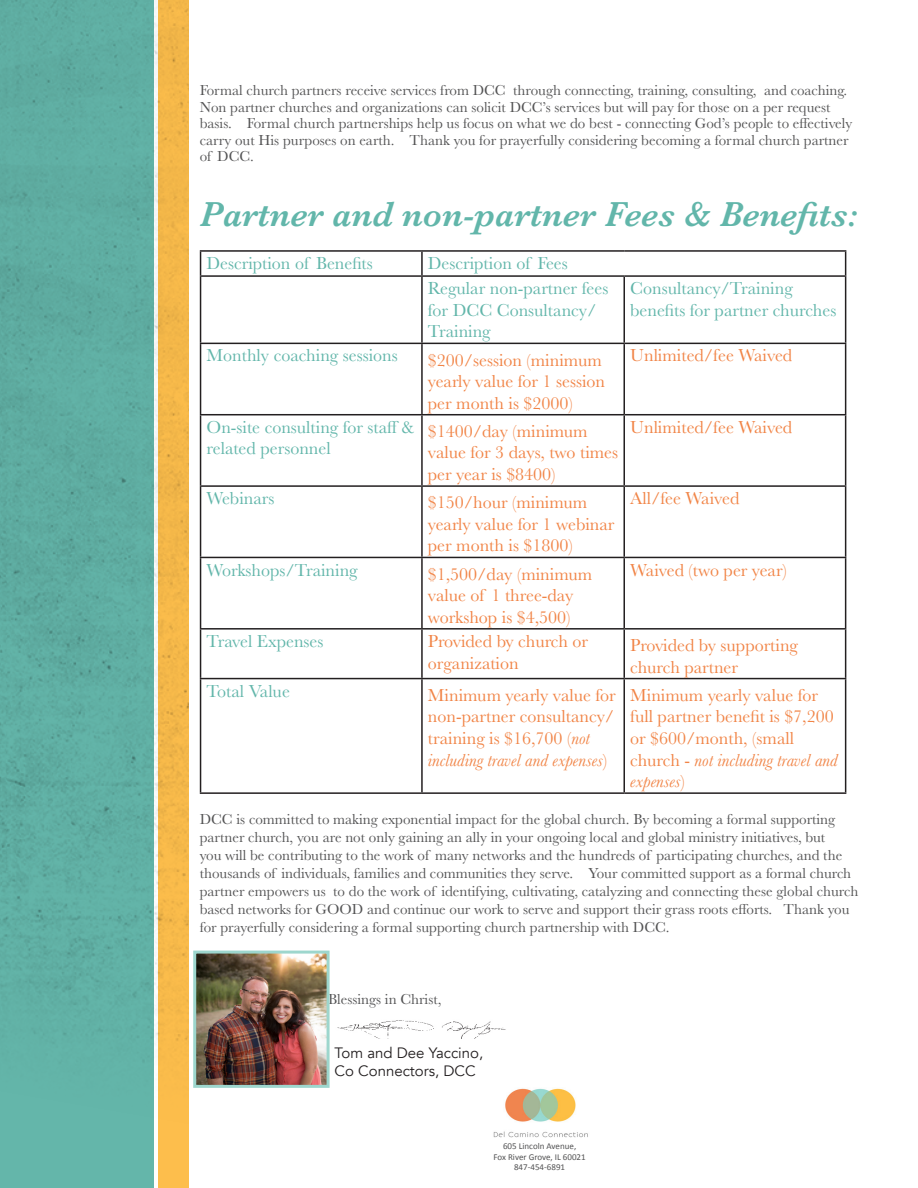
<style>
.page{position:relative;width:918px;height:1188px;background:#fff}
.page>*{position:absolute;margin:0;border:0;box-sizing:border-box;transform-origin:0 0}
.t1{font:italic 600 36px "Baskerville";color:#62b6aa}
.t2{font:18px/21.6px "Baskerville";color:#f18446}
.t3{font:18px/21.6px "Baskerville";color:#62b6aa}
.t4{font:15px/18px "Baskerville";color:#535354}
.t5{font:15px "Avenir";color:#231f20}
.t6{font:9px/10.8px "Calibri";color:#535354;text-align:center}
.s1{font-style:italic}
</style>
<div class="page">
<img style="left:153px;top:0;width:36px;height:1175px">
<div style="left:0;top:0;width:153px;height:1188px;background:#5faea3"></div>
<hr style="left:200px;top:250px;width:222px;height:2px;background:#231f20">
<svg style="left:200px;top:252px;width:1px;height:23px"></svg>
<hr style="left:422px;top:250px;width:202px;height:2px;background:#231f20">
<hr style="left:421px;top:252px;width:2px;height:23px;background:#231f20">
<hr style="left:624px;top:250px;width:222px;height:2px;background:#231f20">
<svg style="left:845px;top:252px;width:1px;height:23px"></svg>
<hr style="left:200px;top:275px;width:222px;height:2px;background:#231f20">
<hr style="left:200px;top:277px;width:1px;height:66px;background:#231f20">
<hr style="left:422px;top:275px;width:202px;height:2px;background:#231f20">
<hr style="left:421px;top:277px;width:2px;height:66px;background:#231f20">
<hr style="left:624px;top:275px;width:222px;height:2px;background:#231f20">
<hr style="left:623px;top:277px;width:2px;height:66px;background:#231f20">
<hr style="left:845px;top:277px;width:1px;height:66px;background:#231f20">
<hr style="left:200px;top:343px;width:222px;height:1px;background:#231f20">
<hr style="left:200px;top:344px;width:1px;height:70px;background:#231f20">
<hr style="left:422px;top:343px;width:202px;height:1px;background:#231f20">
<hr style="left:421px;top:344px;width:2px;height:70px;background:#231f20">
<hr style="left:624px;top:343px;width:222px;height:1px;background:#231f20">
<hr style="left:623px;top:344px;width:2px;height:70px;background:#231f20">
<hr style="left:845px;top:344px;width:1px;height:70px;background:#231f20">
<hr style="left:200px;top:414px;width:222px;height:1px;background:#231f20">
<hr style="left:200px;top:415px;width:1px;height:70px;background:#231f20">
<hr style="left:422px;top:414px;width:202px;height:1px;background:#231f20">
<hr style="left:421px;top:415px;width:2px;height:70px;background:#231f20">
<hr style="left:624px;top:414px;width:222px;height:1px;background:#231f20">
<hr style="left:623px;top:415px;width:2px;height:70px;background:#231f20">
<hr style="left:845px;top:415px;width:1px;height:70px;background:#231f20">
<hr style="left:200px;top:485px;width:222px;height:2px;background:#231f20">
<hr style="left:200px;top:487px;width:1px;height:70px;background:#231f20">
<hr style="left:422px;top:485px;width:202px;height:2px;background:#231f20">
<hr style="left:421px;top:487px;width:2px;height:70px;background:#231f20">
<hr style="left:624px;top:485px;width:222px;height:2px;background:#231f20">
<hr style="left:623px;top:487px;width:2px;height:70px;background:#231f20">
<hr style="left:845px;top:487px;width:1px;height:70px;background:#231f20">
<hr style="left:200px;top:557px;width:222px;height:1px;background:#231f20">
<hr style="left:200px;top:558px;width:1px;height:70px;background:#231f20">
<hr style="left:422px;top:557px;width:202px;height:1px;background:#231f20">
<hr style="left:421px;top:558px;width:2px;height:70px;background:#231f20">
<hr style="left:624px;top:557px;width:222px;height:1px;background:#231f20">
<hr style="left:623px;top:558px;width:2px;height:70px;background:#231f20">
<hr style="left:845px;top:558px;width:1px;height:70px;background:#231f20">
<hr style="left:200px;top:628px;width:222px;height:2px;background:#231f20">
<hr style="left:200px;top:630px;width:1px;height:48px;background:#231f20">
<hr style="left:422px;top:628px;width:202px;height:2px;background:#231f20">
<hr style="left:421px;top:630px;width:2px;height:48px;background:#231f20">
<hr style="left:624px;top:628px;width:222px;height:2px;background:#231f20">
<hr style="left:623px;top:630px;width:2px;height:48px;background:#231f20">
<hr style="left:845px;top:630px;width:1px;height:48px;background:#231f20">
<hr style="left:200px;top:678px;width:222px;height:1px;background:#231f20">
<hr style="left:200px;top:679px;width:1px;height:113px;background:#231f20">
<hr style="left:422px;top:678px;width:202px;height:1px;background:#231f20">
<hr style="left:421px;top:679px;width:2px;height:113px;background:#231f20">
<hr style="left:624px;top:678px;width:222px;height:1px;background:#231f20">
<hr style="left:623px;top:679px;width:2px;height:113px;background:#231f20">
<hr style="left:845px;top:679px;width:1px;height:113px;background:#231f20">
<hr style="left:200px;top:792px;width:222px;height:2px;background:#231f20">
<hr style="left:422px;top:792px;width:202px;height:2px;background:#231f20">
<hr style="left:624px;top:792px;width:222px;height:2px;background:#231f20">
<img style="left:337px;top:1020px;width:169px;height:19px">
<img style="left:197px;top:955px;width:129px;height:129px">
<div style="left:193px;top:951px;width:137px;height:137px;border:3px solid #9dd6cd"></div>
<img style="left:493px;top:1088px;width:95px;height:50px">
<p class="t4" style="left:200px;top:83px;width:654px;line-height:16.5px">Formal church partners receive services from DCC through connecting, training, consulting, and coaching.<br>Non partner churches and organizations can solicit DCC’s services but will pay for those on a per request basis. Formal church partnerships help us focus on what we do best - connecting God’s people to effectively carry out His purposes on earth. Thank you for prayerfully considering becoming a formal church partner of DCC.</p>
<p class="t1" style="left:200px;top:190px;width:659px">Partner and non-partner Fees &amp; Benefits:</p>
<p class="t3" style="left:207px;top:253px;width:168px">Description of Benefits</p>
<p class="t3" style="left:428px;top:253px;width:141px">Description of Fees</p>
<p class="t3" style="left:428px;top:278px;width:182px">Regular non-partner fees for DCC Consultancy/<br>Training</p>
<p class="t3" style="left:630px;top:278px;width:208px">Consultancy/Training benefits for partner churches</p>
<p class="t3" style="left:207px;top:345px;width:193px">Monthly coaching sessions</p>
<p class="t2" style="left:428px;top:349px;width:179px">$200/session (minimum yearly value for 1 session per month is $2000)</p>
<p class="t2" style="left:630px;top:345px;width:164px">Unlimited/fee Waived</p>
<p class="t3" style="left:207px;top:416px;width:209px">On-site consulting for staff &amp; related personnel</p>
<p class="t2" style="left:428px;top:421px;width:192px">$1400/day (minimum value for 3 days, two times per year is $8400)</p>
<p class="t2" style="left:630px;top:416px;width:164px">Unlimited/fee Waived</p>
<p class="t3" style="left:207px;top:488px;width:70px">Webinars</p>
<p class="t2" style="left:428px;top:492px;width:188px">$150/hour (minimum yearly value for 1 webinar per month is $1800)</p>
<p class="t2" style="left:630px;top:488px;width:111px">All/fee Waived</p>
<p class="t3" style="left:207px;top:559px;width:153px">Workshops/Training</p>
<p class="t2" style="left:428px;top:563px;width:166px">$1,500/day (minimum value of 1 three-day workshop is $4,500)</p>
<p class="t2" style="left:630px;top:559px;width:158px">Waived (two per year)</p>
<p class="t3" style="left:207px;top:631px;width:118px">Travel Expenses</p>
<p class="t2" style="left:428px;top:631px;width:162px">Provided by church or organization</p>
<p class="t2" style="left:630px;top:635px;width:169px">Provided by supporting church partner</p>
<p class="t3" style="left:207px;top:680px;width:85px">Total Value</p>
<p class="t2" style="left:428px;top:684px;width:189px">Minimum yearly value for non-partner consultancy/ training is $16,700 (<span class="s1">not including travel and expenses</span>)</p>
<p class="t2" style="left:630px;top:684px;width:209px">Minimum yearly value for full partner benefit is $7,200 or $600/month, (small church - <span class="s1">not including travel and expenses</span>)</p>
<p class="t4" style="left:200px;top:810px;width:660px">DCC is committed to making exponential impact for the global church. By becoming a formal supporting partner church, you are not only gaining an ally in your ongoing local and global ministry initiatives, but<br>you will be contributing to the work of many networks and the hundreds of participating churches, and the thousands of individuals, families and communities they serve. Your committed support as a formal church partner empowers us to do the work of identifying, cultivating, catalyzing and connecting these global church based networks for GOOD and continue our work to serve and support their grass roots efforts. Thank you for prayerfully considering a formal supporting church partnership with DCC.</p>
<p class="t4" style="left:328px;top:990px;width:115px">Blessings in Christ,</p>
<p class="t5" style="left:335px;top:1044px;width:150px">Tom and Dee Yaccino,</p>
<p class="t5" style="left:335px;top:1062px;width:143px">Co Connectors, DCC</p>
<p class="t6" style="left:494px;top:1140px;width:94px">605 Lincoln Avenue,<br>Fox River Grove, IL 60021<br>847-454-6891</p>
</div>
